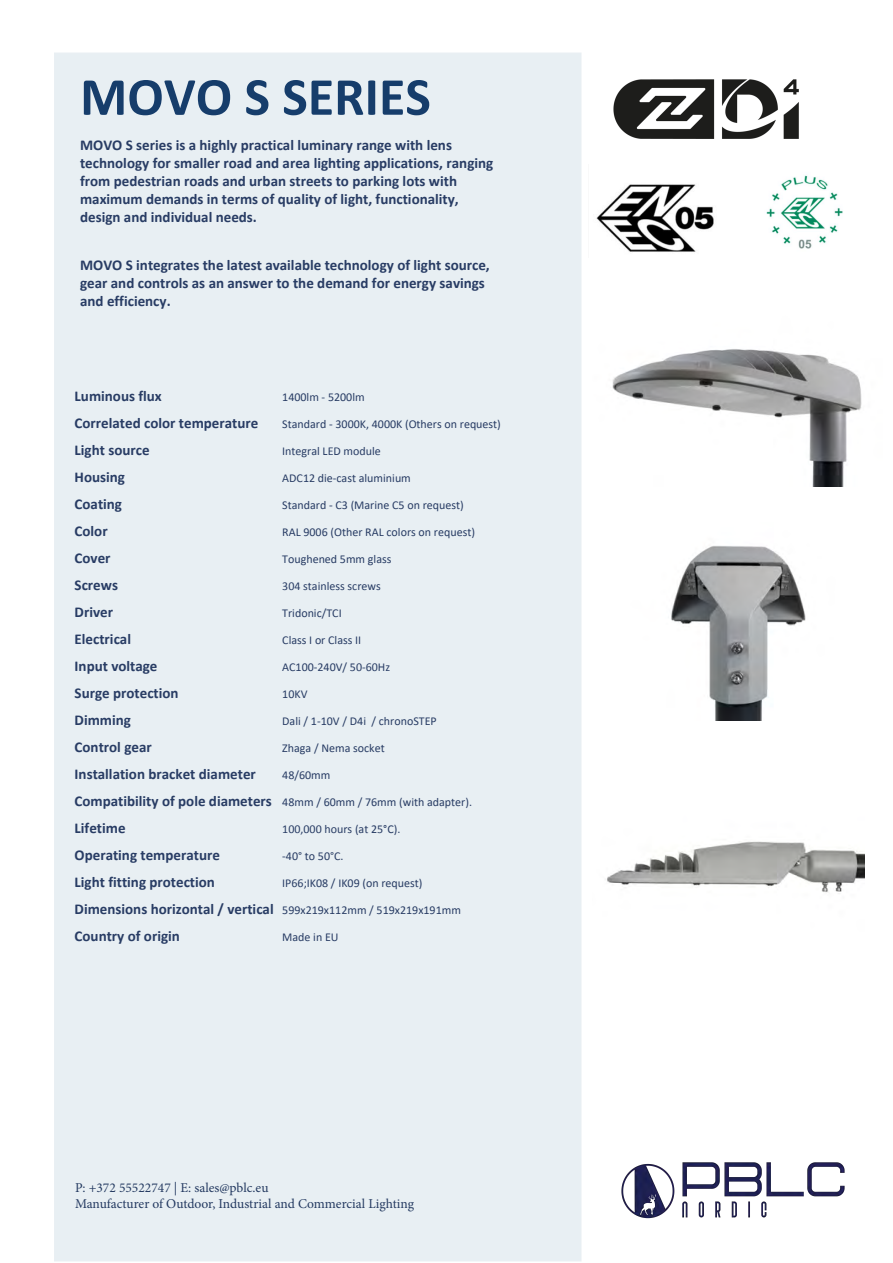
<style>
.page{position:relative;width:893px;height:1263px;background:#fff}
.page>*{position:absolute;margin:0;border:0;box-sizing:border-box;transform-origin:0 0}
.t1{font:700 54px "Calibri";color:#163d6b}
.t2{font:700 15px/27px "Calibri";color:#283c64}
.t3{font:700 15px/27px "Calibri";color:#283c64}
.t4{font:13.5px/16.2px "Minion Pro";color:#243a61}
.t5{font:12px "Calibri";color:#283c64}
.s1{font-style:inherit}
</style>
<div class="page">
<div style="left:55px;top:53px;width:526px;height:1208px;background:#e8eff3"></div>
<img style="left:612px;top:349px;width:250px;height:137px">
<img style="left:671px;top:546px;width:135px;height:174px">
<img style="left:607px;top:841px;width:257px;height:52px">
<img style="left:621px;top:1162px;width:224px;height:57px">
<img style="left:766px;top:175px;width:77px;height:74px">
<img style="left:596px;top:184px;width:118px;height:68px">
<img style="left:613px;top:79px;width:186px;height:60px">
<h1 class="t1" style="left:80px;top:59px;width:352px"><span class="s1">M</span>OVO S SERIES</h1>
<p class="t2" style="left:80px;top:136px;width:415px;line-height:18px">MOVO S series is a highly practical luminary range with lens technology for smaller road and area lighting applications, ranging from pedestrian roads and urban streets to parking lots with maximum demands in terms of quality of light, functionality, design and individual needs.</p>
<p class="t2" style="left:80px;top:256px;width:411px;line-height:18px">MOVO S integrates the latest available technology of light source, gear and controls as an answer to the demand for energy savings and efficiency.</p>
<p class="t2" style="left:75px;top:382px;width:185px">Luminous flux<br>Correlated color temperature<br>Light source<br>Housing</p>
<p class="t3" style="left:75px;top:491px;width:49px">Coating<br>Color<br>Cover</p>
<p class="t2" style="left:75px;top:571px;width:45px">Screws</p>
<p class="t3" style="left:75px;top:599px;width:40px">Driver</p>
<p class="t2" style="left:75px;top:625px;width:106px">Electrical<br>Input voltage<br>Surge protection<br>Dimming<br>Control gear</p>
<p class="t3" style="left:75px;top:761px;width:199px">Installation bracket diameter<br>Compatibility of pole diameters</p>
<p class="t2" style="left:75px;top:814px;width:147px">Lifetime<br>Operating temperature<br>Light fitting protection</p>
<p class="t3" style="left:75px;top:896px;width:201px">Dimensions horizontal / vertical<br>Country of origin</p>
<p class="t5" style="left:282px;top:388px;width:84px">1400lm - 5200lm</p>
<p class="t5" style="left:282px;top:415px;width:220px">Standard - 3000K, 4000K (Others on request)</p>
<p class="t5" style="left:282px;top:443px;width:100px">Integral LED module</p>
<p class="t5" style="left:282px;top:469px;width:130px">ADC12 die-cast aluminium</p>
<p class="t5" style="left:282px;top:496px;width:183px">Standard - C3 (Marine C5 on request)</p>
<p class="t5" style="left:282px;top:523px;width:194px">RAL 9006 (Other RAL colors on request)</p>
<p class="t5" style="left:282px;top:550px;width:111px">Toughened 5mm glass</p>
<p class="t5" style="left:282px;top:578px;width:100px">304 stainless screws</p>
<p class="t5" style="left:282px;top:604px;width:61px">Tridonic/TCI</p>
<p class="t5" style="left:282px;top:631px;width:80px">Class I or Class II</p>
<p class="t5" style="left:282px;top:658px;width:109px">AC100-240V/ 50-60Hz</p>
<p class="t5" style="left:282px;top:685px;width:27px">10KV</p>
<p class="t5" style="left:282px;top:712px;width:156px">Dali / 1-10V / D4i / chronoSTEP</p>
<p class="t5" style="left:282px;top:739px;width:104px">Zhaga / Nema socket</p>
<p class="t5" style="left:282px;top:766px;width:50px">48/60mm</p>
<p class="t5" style="left:282px;top:793px;width:191px">48mm / 60mm / 76mm (with adapter).</p>
<p class="t5" style="left:282px;top:821px;width:120px">100,000 hours (at 25°C).</p>
<p class="t5" style="left:282px;top:847px;width:63px">-40° to 50°C.</p>
<p class="t5" style="left:282px;top:875px;width:142px">IP66;IK08 / IK09 (on request)</p>
<p class="t5" style="left:282px;top:901px;width:180px">599x219x112mm / 519x219x191mm</p>
<p class="t5" style="left:282px;top:928px;width:58px">Made in EU</p>
<p class="t4" style="left:75px;top:1180px;width:341px">P: +372 55522747 | E: sales@pblc.eu<br>Manufacturer of Outdoor, Industrial and Commercial Lighting</p>
</div>
